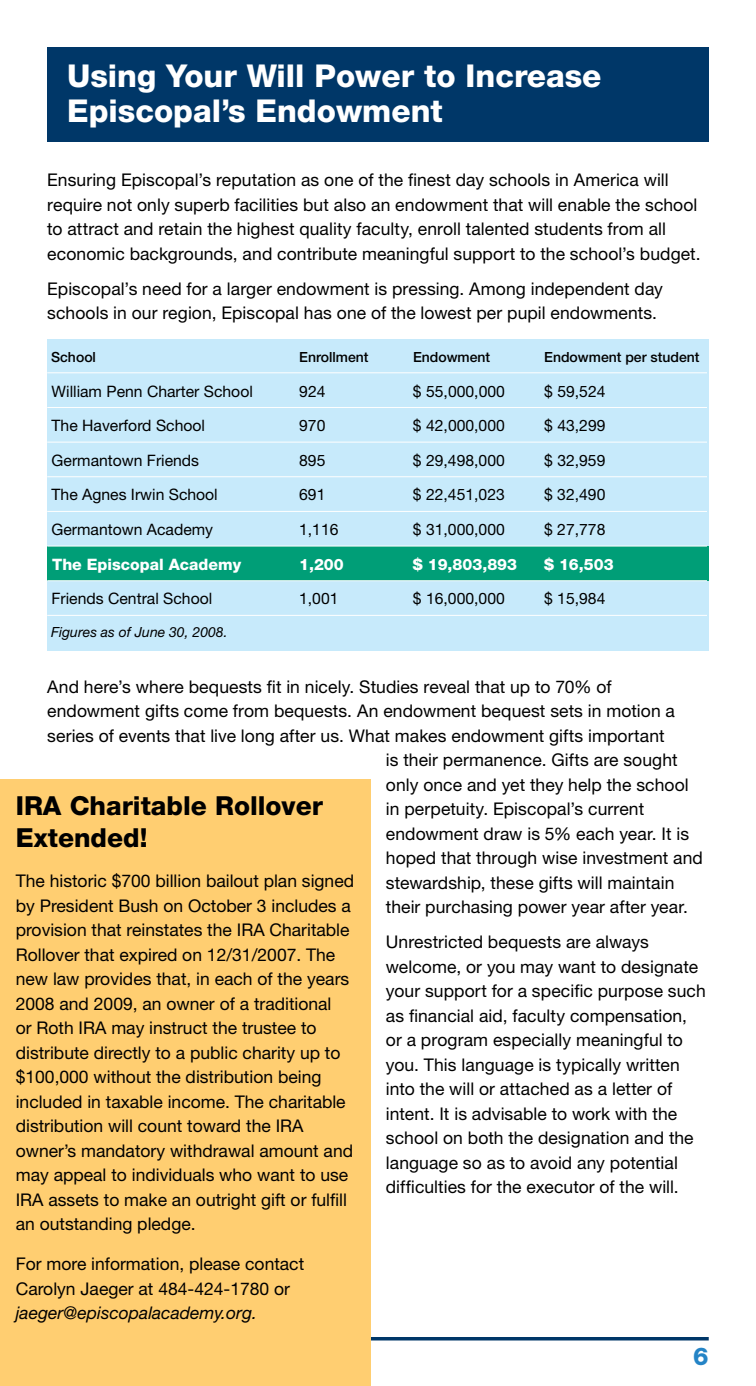
<style>
.page{position:relative;width:756px;height:1386px;background:#fff}
.page>*{position:absolute;margin:0;border:0;box-sizing:border-box;transform-origin:0 0}
.t1{font:800 31.5px/35px "Helvetica Neue";color:#fff}
.t2{font:800 26.25px/31.5px "Helvetica Neue";color:#000}
.t3{font:800 24.5px "Helvetica Neue";color:#2484c6}
.t4{font:17.5px/24.5px "Helvetica Neue";color:#000}
.t5{font:italic 17.5px "Helvetica Neue";color:#000}
.t6{font:15.75px "Helvetica Neue";color:#000}
.t7{font:800 15.75px "Helvetica Neue";color:#fff}
.t8{font:500 14px "Helvetica Neue";color:#000}
.t9{font:italic 14px "Helvetica Neue";color:#000}
</style>
<div class="page">
<hr style="left:47px;top:1337px;width:662px;height:3px;background:#003768">
<div style="left:47px;top:47px;width:662px;height:95px;background:#003768"></div>
<div style="left:47px;top:340px;width:662px;height:311px;background:#c7eafb"></div>
<div style="left:0;top:780px;width:370px;height:606px;background:#ffce71"></div>
<div style="left:47px;top:546px;width:662px;height:35px;background:#009e77"></div>
<hr style="left:47px;top:372px;width:660px;height:1px;background:#fff">
<hr style="left:47px;top:407px;width:660px;height:1px;background:#fff">
<hr style="left:47px;top:442px;width:660px;height:1px;background:#fff">
<hr style="left:47px;top:476px;width:660px;height:1px;background:#fff">
<hr style="left:47px;top:511px;width:660px;height:1px;background:#fff">
<hr style="left:47px;top:546px;width:660px;height:1px;background:#fff">
<hr style="left:47px;top:580px;width:660px;height:1px;background:#fff">
<hr style="left:47px;top:615px;width:660px;height:1px;background:#fff">
<h1 class="t1" style="left:67px;top:58px;width:536px">Using Your Will Power to Increase<br>Episcopal’s Endowment</h1>
<p class="t4" style="left:47px;top:167px;width:655px">Ensuring Episcopal’s reputation as one of the finest day schools in America will require not only superb facilities but also an endowment that will enable the school to attract and retain the highest quality faculty, enroll talented students from all economic backgrounds, and contribute meaningful support to the school’s budget.</p>
<p class="t4" style="left:47px;top:276px;width:617px">Episcopal’s need for a larger endowment is pressing. Among independent day schools in our region, Episcopal has one of the lowest per pupil endowments.</p>
<p class="t8" style="left:51px;top:349px;width:46px">School</p>
<p class="t8" style="left:299px;top:349px;width:97px">Enrollment E</p>
<p class="t8" style="left:422px;top:349px;width:101px">ndowment E</p>
<p class="t8" style="left:553px;top:349px;width:148px">ndowment per student</p>
<p class="t6" style="left:52px;top:382px;width:203px">William Penn Charter School</p>
<p class="t6" style="left:299px;top:382px;width:28px">924</p>
<p class="t6" style="left:413px;top:382px;width:93px">$ 55,000,000</p>
<p class="t6" style="left:544px;top:382px;width:63px">$ 59,524</p>
<p class="t6" style="left:52px;top:416px;width:155px">The H averford School</p>
<p class="t6" style="left:299px;top:416px;width:28px">970</p>
<p class="t6" style="left:413px;top:416px;width:93px">$ 42,000,000</p>
<p class="t6" style="left:544px;top:416px;width:63px">$ 43,299</p>
<p class="t6" style="left:52px;top:451px;width:149px">Germantown Friends</p>
<p class="t6" style="left:299px;top:451px;width:28px">895</p>
<p class="t6" style="left:413px;top:451px;width:93px">$ 29,498,000</p>
<p class="t6" style="left:544px;top:451px;width:63px">$ 32,959</p>
<p class="t6" style="left:52px;top:485px;width:168px">The Agnes I rwin School</p>
<p class="t6" style="left:299px;top:485px;width:28px">691</p>
<p class="t6" style="left:413px;top:485px;width:93px">$ 22,451,023</p>
<p class="t6" style="left:544px;top:485px;width:63px">$ 32,490</p>
<p class="t6" style="left:52px;top:520px;width:163px">Germantown Academy</p>
<p class="t6" style="left:299px;top:520px;width:41px">1,116</p>
<p class="t6" style="left:413px;top:520px;width:93px">$ 31,000,000</p>
<p class="t6" style="left:544px;top:520px;width:63px">$ 27,778</p>
<p class="t7" style="left:52px;top:555px;width:191px">The Episcopal Academy</p>
<p class="t7" style="left:299px;top:555px;width:46px">1,200</p>
<p class="t7" style="left:413px;top:555px;width:106px">$ 19,803,893</p>
<p class="t7" style="left:544px;top:555px;width:71px">$ 16,503</p>
<p class="t6" style="left:52px;top:589px;width:162px">Friends Central School</p>
<p class="t6" style="left:299px;top:589px;width:41px">1,001</p>
<p class="t6" style="left:413px;top:589px;width:93px">$ 16,000,000</p>
<p class="t6" style="left:544px;top:589px;width:63px">$ 15,984</p>
<p class="t9" style="left:51px;top:624px;width:178px">Figures as of June 30, 2008.</p>
<p class="t4" style="left:47px;top:674px;width:566px">And here’s where bequests fit in nicely. Studies reveal that up to 70% of</p>
<p class="t4" style="left:47px;top:699px;width:629px">endowment gifts come from bequests. An endowment bequest sets in motion a</p>
<p class="t4" style="left:47px;top:723px;width:619px">series of events that live long after us. What makes endowment gifts important</p>
<p class="t4" style="left:386px;top:748px;width:293px">is their permanence. Gifts are sought</p>
<p class="t4" style="left:386px;top:772px;width:304px">only once and yet they help the school</p>
<p class="t4" style="left:386px;top:797px;width:260px">in perpetuity. Episcopal’s current</p>
<p class="t4" style="left:386px;top:821px;width:305px">endowment draw is 5% each year. It is</p>
<p class="t4" style="left:386px;top:846px;width:319px">hoped that through wise investment and</p>
<p class="t4" style="left:386px;top:870px;width:290px">stewardship, these gifts will maintain</p>
<p class="t4" style="left:386px;top:895px;width:304px">their purchasing power year after year.</p>
<p class="t4" style="left:386px;top:930px;width:322px">Unrestricted bequests are always welcome, or you may want to designate your support for a specific purpose such as financial aid, faculty compensation, or a program especially meaningful to you. This language is typically written into the will or attached as a letter of intent. It is advisable to work with the school on both the designation and the language so as to avoid any potential difficulties for the executor of the will.</p>
<h2 class="t2" style="left:16px;top:790px;width:309px">IRA Charitable Rollover<br>Extended!</h2>
<p class="t4" style="left:16px;top:868px;width:340px">The historic $700 billion bailout plan signed by President Bush on October 3 includes a provision that reinstates the IRA</p>
<p class="t4" style="left:16px;top:917px;width:335px;text-indent:254px">Charitable<br>Rollover that expired on 12/31/2007. The new law provides that, in each of the years<br>2008 and 2009, an owner of a traditional or Roth IRA</p>
<p class="t4" style="left:16px;top:1015px;width:339px;text-indent:96px">may instruct the trustee to distribute directly to a public charity up to $100,000 without the distribution being included in taxable income. The charitable distribution will count toward the IRA<br>owner’s mandatory withdrawal amount and may appeal to individuals who want to use IRA</p>
<p class="t4" style="left:16px;top:1187px;width:333px;text-indent:33px">assets to make an outright gift or fulfill an outstanding pledge.</p>
<p class="t4" style="left:16px;top:1252px;width:290px">For more information, please contact<br>Carolyn Jaeger at 484-424-1780 or</p>
<p class="t5" style="left:16px;top:1303px;width:243px">jaeger@episcopalacademy.org.</p>
<h3 class="t3" style="left:693px;top:1341px;width:17px">6</h3>
</div>
